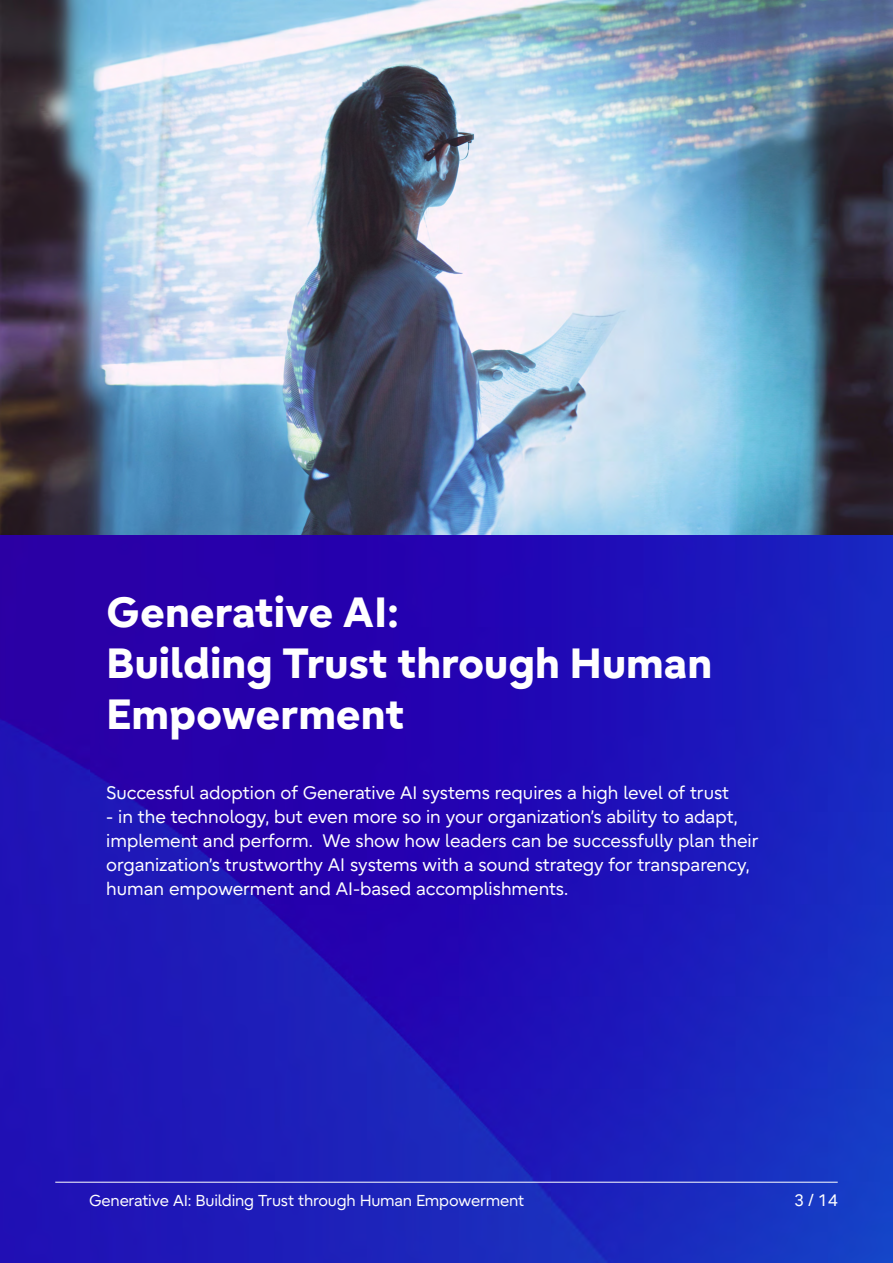
<style>
.page{position:relative;width:893px;height:1263px;background:#fff}
.page>*{position:absolute;margin:0;border:0;box-sizing:border-box;transform-origin:0 0}
.t1{font:800 42px/51px "Fujitsu Infinity Pro";color:#fff}
.t2{font:18px/24px "Fujitsu Infinity Pro";color:#fff}
.t3{font:16.5px "Fujitsu Infinity Pro";color:#fff}
.t4{font:15.75px "Fujitsu Infinity Pro";letter-spacing:-.015em;color:#fff}
</style>
<div class="page">
<img style="left:0;top:0;width:893px;height:536px">
<img style="left:0;top:536px;width:893px;height:727px">
<hr style="left:55px;top:1182px;width:783px;height:1px;background:#fff">
<h1 class="t1" style="left:106px;top:586px;width:607px">Generative AI:<br>Building Trust through Human<br>Empowerment</h1>
<p class="t2" style="left:106px;top:781px;width:624px">Successful adoption of Generative AI systems requires a high level of trust</p>
<p class="t2" style="left:106px;top:805px;width:654px">- in the technology, but even more so in your organization’s ability to adapt, implement and perform. We show how leaders can be successfully plan their organization’s trustworthy AI systems with a sound strategy for transparency, human empowerment and AI-based accomplishments.</p>
<p class="t4" style="left:89px;top:1191px;width:436px">Generative AI: Building Trust through Human Empowerment</p>
<p class="t3" style="left:794px;top:1189px;width:45px">3 / 14</p>
</div>
